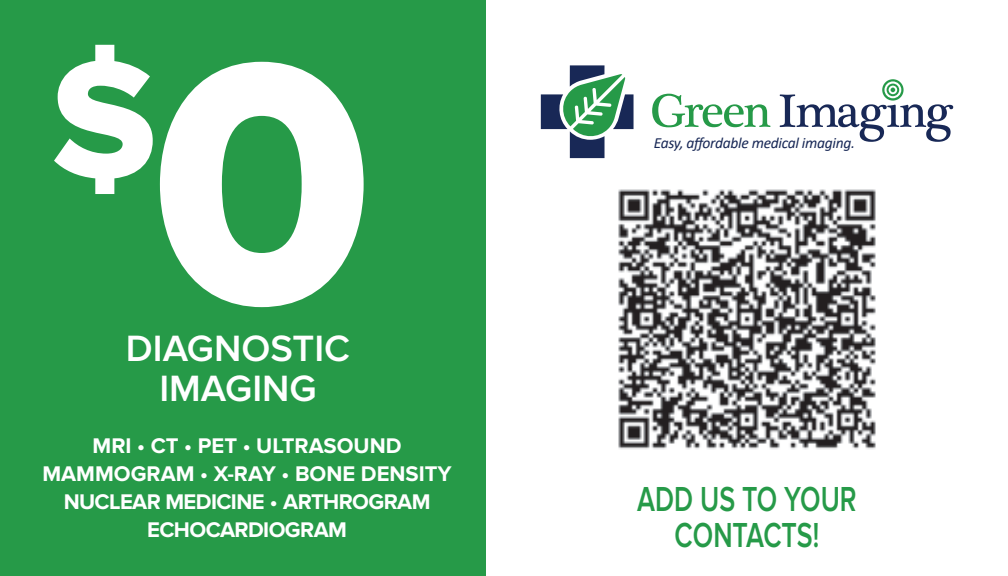
<style>
.page{position:relative;width:1008px;height:576px;background:#fff}
.page>*{position:absolute;margin:0;border:0;box-sizing:border-box;transform-origin:0 0}
.t1{font:600 38px/40px "Proxima Nova";color:#fff;text-align:center}
.t2{font:600 36px/36px "Proxima Nova";color:#269a48;text-align:center;scale:.74 1}
.t3{font:700 22px/28px "Proxima Nova";letter-spacing:-.025em;color:#fff;text-align:center}
.t4{font:italic 15.6px "Calibri";letter-spacing:-.02em;color:#182856}
</style>
<div class="page">
<svg style="left:652px;top:94px;width:118px;height:33px"></svg>
<svg style="left:541px;top:65px;width:93px;height:93px"></svg>
<svg style="left:780px;top:79px;width:173px;height:63px"></svg>
<div style="left:0;top:0;width:486px;height:576px;background:#269a48"></div>
<svg style="left:54px;top:45px;width:99px;height:149px"></svg>
<svg style="left:160px;top:62px;width:204px;height:245px;fill:#fff"></svg>
<img style="left:618px;top:189px;width:258px;height:261px">
<h1 class="t1" style="left:126px;top:329px;width:226px">DIAGNOSTIC<br>IMAGING</h1>
<p class="t3" style="left:42px;top:433px;width:411px">MRI • CT • PET • ULTRASOUND<br>MAMMOGRAM • X-RAY • BONE DENSITY<br>NUCLEAR MEDICINE • ARTHROGRAM<br>ECHOCARDIOGRAM</p>
<p class="t4" style="left:654px;top:132px;width:203px">Easy, affordable medical imaging.</p>
<h2 class="t2" style="left:637px;top:481px;width:298px">ADD US TO YOUR<br>CONTACTS!</h2>
</div>
